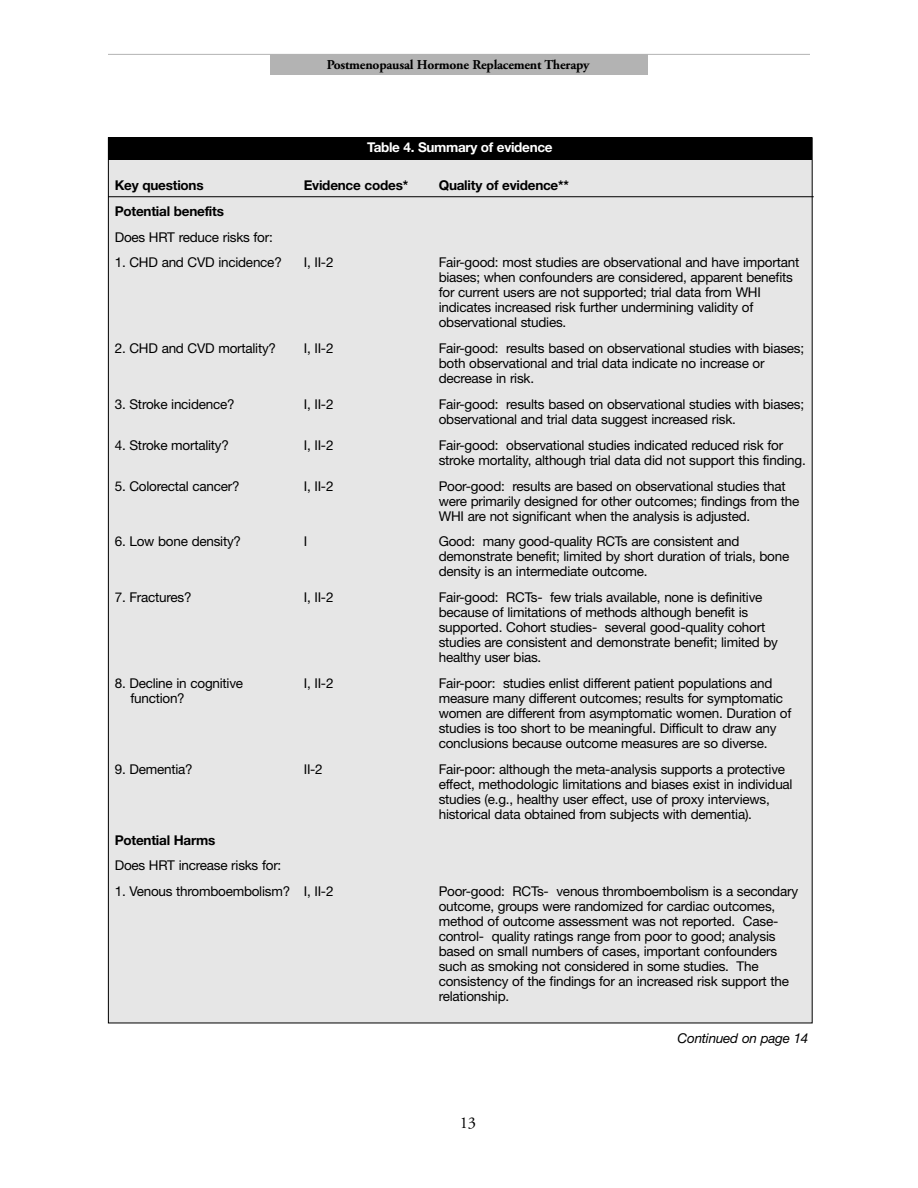
<style>
.page{position:relative;width:918px;height:1188px;background:#fff}
.page>*{position:absolute;margin:0;border:0;box-sizing:border-box;transform-origin:0 0}
.t1{font:16.5px "Adobe Garamond";color:#000}
.t2{font:13.5px/15px "Helvetica Neue";letter-spacing:-.015em;color:#000}
.t3{font:700 13.5px "Helvetica Neue";letter-spacing:-.015em;color:#000}
.t4{font:700 13.5px "Adobe Garamond";letter-spacing:-.015em;color:#000}
.t5{font:700 13.5px "Helvetica Neue";letter-spacing:-.02em;color:#fff}
.t6{font:italic 13.5px "Helvetica Neue";letter-spacing:-.015em;color:#000}
</style>
<div class="page">
<div style="left:270px;top:55px;width:378px;height:20px;background:#b3b3b3"></div>
<hr style="left:108px;top:54px;width:702px;height:1px;background:#b3b3b3">
<div style="left:108px;top:138px;width:704px;height:885px;background:#e6e6e6"></div>
<div style="left:108px;top:137px;width:704px;height:22px;background:#000"></div>
<hr style="left:108px;top:196px;width:706px;height:1px;background:#000">
<p class="t4" style="left:327px;top:59px;width:264px">Postmenopausal Hormone Replacement Therapy</p>
<p class="t5" style="left:367px;top:142px;width:187px">Table 4. Summary of evidence</p>
<p class="t3" style="left:115px;top:180px;width:90px">Key questions</p>
<p class="t3" style="left:304px;top:180px;width:106px">Evidence codes*</p>
<p class="t3" style="left:439px;top:180px;width:132px">Quality of evidence**</p>
<p class="t3" style="left:115px;top:206px;width:111px">Potential benefits</p>
<p class="t2" style="left:115px;top:231px;width:160px">Does HRT reduce risks for:</p>
<p class="t2" style="left:115px;top:256px;width:169px">1. CHD and CVD incidence?</p>
<p class="t2" style="left:304px;top:256px;width:31px">I, II-2</p>
<p class="t2" style="left:439px;top:256px;width:362px">Fair-good: most studies are observational and have important biases; when confounders are considered, apparent benefits for current users are not supported; trial data from WHI indicates increased risk further undermining validity of observational studies.</p>
<p class="t2" style="left:115px;top:342px;width:163px">2. CHD and CVD mortality?</p>
<p class="t2" style="left:304px;top:342px;width:31px">I, II-2</p>
<p class="t2" style="left:439px;top:342px;width:367px">Fair-good: results based on observational studies with biases; both observational and trial data indicate no increase or decrease in risk.</p>
<p class="t2" style="left:115px;top:398px;width:121px">3. Stroke incidence?</p>
<p class="t2" style="left:304px;top:398px;width:31px">I, II-2</p>
<p class="t2" style="left:439px;top:398px;width:367px">Fair-good: results based on observational studies with biases; observational and trial data suggest increased risk.</p>
<p class="t2" style="left:115px;top:439px;width:116px">4. Stroke mortality?</p>
<p class="t2" style="left:304px;top:439px;width:31px">I, II-2</p>
<p class="t2" style="left:439px;top:439px;width:369px">Fair-good: observational studies indicated reduced risk for stroke mortality, although trial data did not support this finding.</p>
<p class="t2" style="left:115px;top:480px;width:126px">5. Colorectal cancer?</p>
<p class="t2" style="left:304px;top:480px;width:31px">I, II-2</p>
<p class="t2" style="left:439px;top:480px;width:362px">Poor-good: results are based on observational studies that were primarily designed for other outcomes; findings from the<br>WHI are not significant when the analysis is adjusted.</p>
<p class="t2" style="left:115px;top:535px;width:128px">6. Low bone density?</p>
<p class="t2" style="left:304px;top:535px;width:5px">I</p>
<p class="t2" style="left:439px;top:535px;width:352px">Good: many good-quality RCTs are consistent and demonstrate benefit; limited by short duration of trials, bone density is an intermediate outcome.</p>
<p class="t2" style="left:115px;top:591px;width:78px">7. Fractures?</p>
<p class="t2" style="left:304px;top:591px;width:31px">I, II-2</p>
<p class="t2" style="left:439px;top:591px;width:341px">Fair-good: RCTs- few trials available, none is definitive because of limitations of methods although benefit is supported. Cohort studies- several good-quality cohort studies are consistent and demonstrate benefit; limited by healthy user bias.</p>
<p class="t2" style="left:115px;top:677px;width:130px">8. Decline in cognitive</p>
<p class="t2" style="left:304px;top:677px;width:31px">I, II-2</p>
<p class="t2" style="left:439px;top:677px;width:335px">Fair-poor: studies enlist different patient populations and</p>
<p class="t2" style="left:130px;top:692px;width:56px">function?</p>
<p class="t2" style="left:439px;top:692px;width:354px">measure many different outcomes; results for symptomatic women are different from asymptomatic women. Duration of studies is too short to be meaningful. Difficult to draw any conclusions because outcome measures are so diverse.</p>
<p class="t2" style="left:115px;top:763px;width:79px">9. Dementia?</p>
<p class="t2" style="left:304px;top:763px;width:21px">II-2</p>
<p class="t2" style="left:439px;top:763px;width:355px">Fair-poor: although the meta-analysis supports a protective effect, methodologic limitations and biases exist in individual studies (e.g., healthy user effect, use of proxy interviews, historical data obtained from subjects with dementia).</p>
<p class="t3" style="left:115px;top:835px;width:102px">Potential Harms</p>
<p class="t2" style="left:115px;top:859px;width:168px">Does HRT increase risks for:</p>
<p class="t2" style="left:115px;top:885px;width:220px">1. Venous thromboembolism? I, II-2</p>
<p class="t2" style="left:439px;top:885px;width:361px">Poor-good: RCTs- venous thromboembolism is a secondary outcome, groups were randomized for cardiac outcomes, method of outcome assessment was not reported. Case&shy;control- quality ratings range from poor to good; analysis based on small numbers of cases, important confounders such as smoking not considered in some studies. The consistency of the findings for an increased risk support the relationship.</p>
<p class="t1" style="left:460px;top:1116px;width:18px">13</p>
<p class="t6" style="left:678px;top:1033px;width:132px">Continued on page 14</p>
</div>
